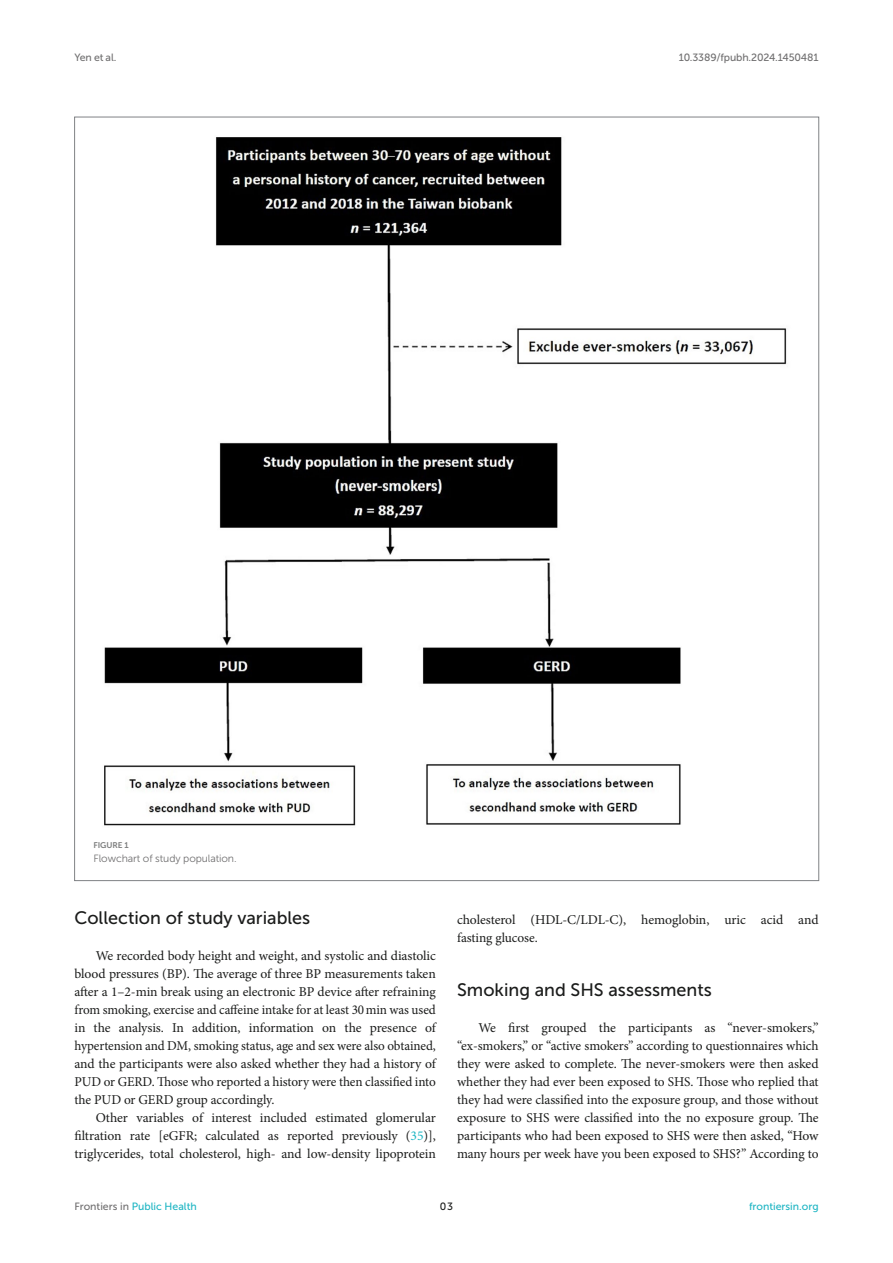
<style>
.page{position:relative;width:893px;height:1263px;background:#fff}
.page>*{position:absolute;margin:0;border:0;box-sizing:border-box;transform-origin:0 0}
.HEAD_2{font:18px "Museo Sans 500";color:#1b1c1b}
.TEXT_FLUSH{font:13.5px/18px "Minion Pro";letter-spacing:-.005em;color:#1b1c1b;text-align:justify}
.TEXT{font:13.5px/18px "Minion Pro";letter-spacing:-.005em;color:#1b1c1b;text-align:justify}
.t1{font:10.5px "Museo Sans 500";color:#1db5c3}
.t2{font:10.5px "Museo Sans 500";letter-spacing:-.015em;color:#706f70}
.FIG_LEG{font:10.5px "Museo Sans 300";letter-spacing:-.01em;color:#706f70}
.t3{font:10.5px "Museo Sans 500";color:#1b1c1b}
.FIG_HD{font:8.25px "Museo Sans 700";letter-spacing:-.01em;color:#7e7f7f}
.s1{color:#1db5c3}
.s2{color:#706f70}
</style>
<div class="page">
<img style="left:104px;top:137px;width:683px;height:689px">
<p class="t2" style="left:74px;top:51px;width:43px">Yen et al.</p>
<p class="t2" style="left:679px;top:51px;width:141px">10.3389/fpubh.2024.1450481</p>
<p class="FIG_HD" style="left:94px;top:841px;width:37px">FIGURE 1</p>
<p class="FIG_LEG" style="left:94px;top:852px;width:145px">Flowchart of study population.</p>
<p class="HEAD_2" style="left:74px;top:908px;width:237px">Collection of study variables</p>
<p class="TEXT_FLUSH" style="left:74px;top:947px;width:363px;text-indent:21px">We recorded body height and weight, and systolic and diastolic blood pressures (BP). The average of three BP measurements taken after a 1–2-min break using an electronic BP device after refraining from smoking, exercise and caffeine intake for at least 30min was used in the analysis. In addition, information on the presence of hypertension and DM, smoking status, age and sex were also obtained, and the participants were also asked whether they had a history of PUD or GERD. Those who reported a history were then classified into the PUD or GERD group accordingly.</p>
<p class="TEXT" style="left:74px;top:1109px;width:363px;text-indent:21px">Other variables of interest included estimated glomerular filtration rate [eGFR; calculated as reported previously (<span class="s1">35</span>)], triglycerides, total cholesterol, high- and low-density lipoprotein</p>
<p class="TEXT" style="left:457px;top:911px;width:363px">cholesterol (HDL-C/LDL-C), hemoglobin, uric acid and fasting glucose.</p>
<p class="HEAD_2" style="left:457px;top:980px;width:256px">Smoking and SHS assessments</p>
<p class="TEXT_FLUSH" style="left:457px;top:1019px;width:363px;text-indent:21px">We first grouped the participants as “never-smokers,” “ex-smokers,” or “active smokers” according to questionnaires which they were asked to complete. The never-smokers were then asked whether they had ever been exposed to SHS. Those who replied that they had were classified into the exposure group, and those without exposure to SHS were classified into the no exposure group. The participants who had been exposed to SHS were then asked, “How many hours per week have you been exposed to SHS?” According to</p>
<p class="t1" style="left:74px;top:1200px;width:124px"><span class="s2">Frontiers in</span> Public Health</p>
<p class="t3" style="left:440px;top:1200px;width:15px">03</p>
<p class="t1" style="left:749px;top:1200px;width:71px">frontiersin.org</p>
</div>
